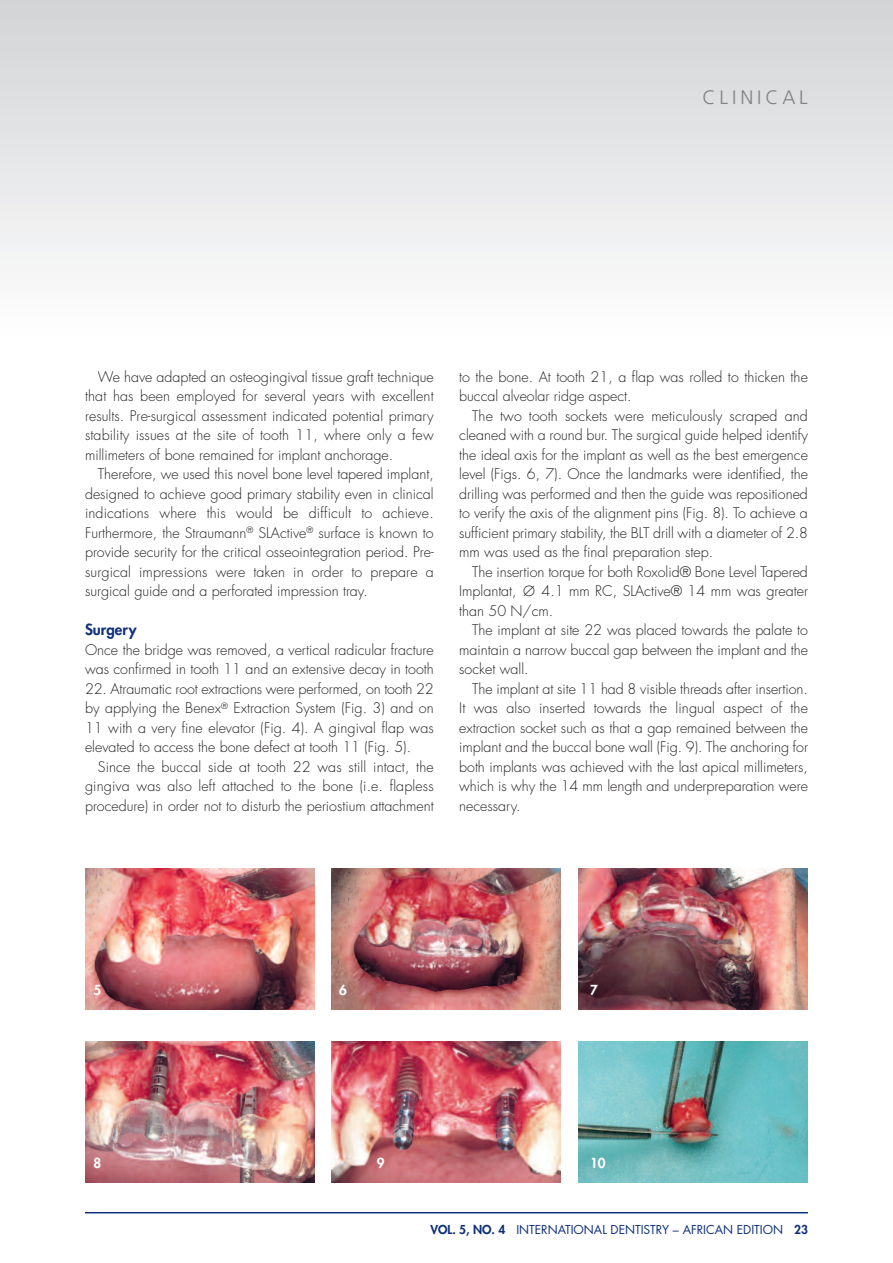
<style>
.page{position:relative;width:893px;height:1263px;background:#fff}
.page>*{position:absolute;margin:0;border:0;box-sizing:border-box;transform-origin:0 0}
.t1{font:300 19.5px "Frutiger";letter-spacing:.2em;color:#808285}
.t2{font:800 15px "Futura";color:#0d3079}
.t3{font:300 14.25px/19.5px "Futura";color:#231f20;text-align:justify}
.t4{font:800 13.5px "Futura";color:#fff}
.t5{font:12px "Futura";color:#0d3079}
.s1{font-family:"Lucida Sans Unicode";font-weight:400}
.s2{font-weight:800}
</style>
<div class="page">
<div style="left:0;top:0;width:893px;height:334px;background:linear-gradient(to bottom,#d2d3d6,#fdfdfe)"></div>
<svg style="left:0;top:0;width:13px;height:334px"></svg>
<hr style="left:85px;top:1212px;width:723px;height:1px;background:#0d3079">
<img style="left:85px;top:869px;width:229px;height:140px">
<img style="left:331px;top:868px;width:229px;height:141px">
<img style="left:579px;top:868px;width:228px;height:141px">
<img style="left:85px;top:1041px;width:229px;height:141px">
<img style="left:331px;top:1041px;width:229px;height:141px">
<img style="left:579px;top:1041px;width:229px;height:141px">
<h1 class="t1" style="left:703px;top:89px;width:107px">CLINICAL</h1>
<p class="t3" style="left:85px;top:368px;width:350px;text-indent:13px">We have adapted an osteogingival tissue graft technique that has been employed for several years with excellent results. Pre-surgical assessment indicated potential primary stability issues at the site of tooth 11, where only a few millimeters of bone remained for implant anchorage.</p>
<p class="t3" style="left:85px;top:465px;width:350px;text-indent:13px">Therefore, we used this novel bone level tapered implant, designed to achieve good primary stability even in clinical indications where this would be difficult to achieve.<br>Furthermore, the Straumann<sup>®</sup> SLActive<sup>®</sup> surface is known to provide security for the critical osseointegration period. Pre&shy;surgical impressions were taken in order to prepare a surgical guide and a perforated impression tray.</p>
<p class="t2" style="left:85px;top:622px;width:53px">Surgery</p>
<p class="t3" style="left:85px;top:641px;width:350px">Once the bridge was removed, a vertical radicular fracture was confirmed in tooth 11 and an extensive decay in tooth</p>
<p class="t3" style="left:85px;top:680px;width:350px">22. Atraumatic root extractions were performed, on tooth 22 by applying the Benex<sup>®</sup> Extraction System (Fig. 3) and on 11 with a very fine elevator (Fig. 4). A gingival flap was elevated to access the bone defect at tooth 11 (Fig. 5).</p>
<p class="t3" style="left:85px;top:758px;width:350px;text-indent:13px">Since the buccal side at tooth 22 was still intact, the gingiva was also left attached to the bone (i.e. flapless procedure) in order not to disturb the periostium attachment</p>
<p class="t3" style="left:459px;top:368px;width:350px">to the bone. At tooth 21, a flap was rolled to thicken the buccal alveolar ridge aspect.</p>
<p class="t3" style="left:459px;top:407px;width:350px;text-indent:13px">The two tooth sockets were meticulously scraped and cleaned with a round bur. The surgical guide helped identify the ideal axis for the implant as well as the best emergence level (Figs. 6, 7). Once the landmarks were identified, the drilling was performed and then the guide was repositioned to verify the axis of the alignment pins (Fig. 8). To achieve a sufficient primary stability, the BLT drill with a diameter of 2.8 mm was used as the final preparation step.</p>
<p class="t3" style="left:459px;top:563px;width:350px;text-indent:13px">The insertion torque for both Roxolid® Bone Level Tapered Implantat, <span class="s1">∅</span> 4.1 mm RC, SLActive® 14 mm was greater than 50 N/cm.</p>
<p class="t3" style="left:459px;top:621px;width:350px;text-indent:13px">The implant at site 22 was placed towards the palate to maintain a narrow buccal gap between the implant and the socket wall.</p>
<p class="t3" style="left:459px;top:680px;width:350px;text-indent:13px">The implant at site 11 had 8 visible threads after insertion.<br>It was also inserted towards the lingual aspect of the extraction socket such as that a gap remained between the implant and the buccal bone wall (Fig. 9). The anchoring for both implants was achieved with the last apical millimeters, which is why the 14 mm length and underpreparation were necessary.</p>
<p class="t4" style="left:94px;top:983px;width:9px">5</p>
<p class="t4" style="left:339px;top:983px;width:9px">6</p>
<p class="t4" style="left:590px;top:983px;width:9px">7</p>
<p class="t4" style="left:94px;top:1156px;width:9px">8</p>
<p class="t4" style="left:377px;top:1156px;width:9px">9</p>
<p class="t4" style="left:590px;top:1156px;width:17px">10</p>
<p class="t5" style="left:430px;top:1224px;width:379px"><span class="s2">VOL. 5, NO. 4</span> INTERNATIONAL DENTISTRY – AFRICAN EDITION <span class="s2">23</span></p>
</div>
